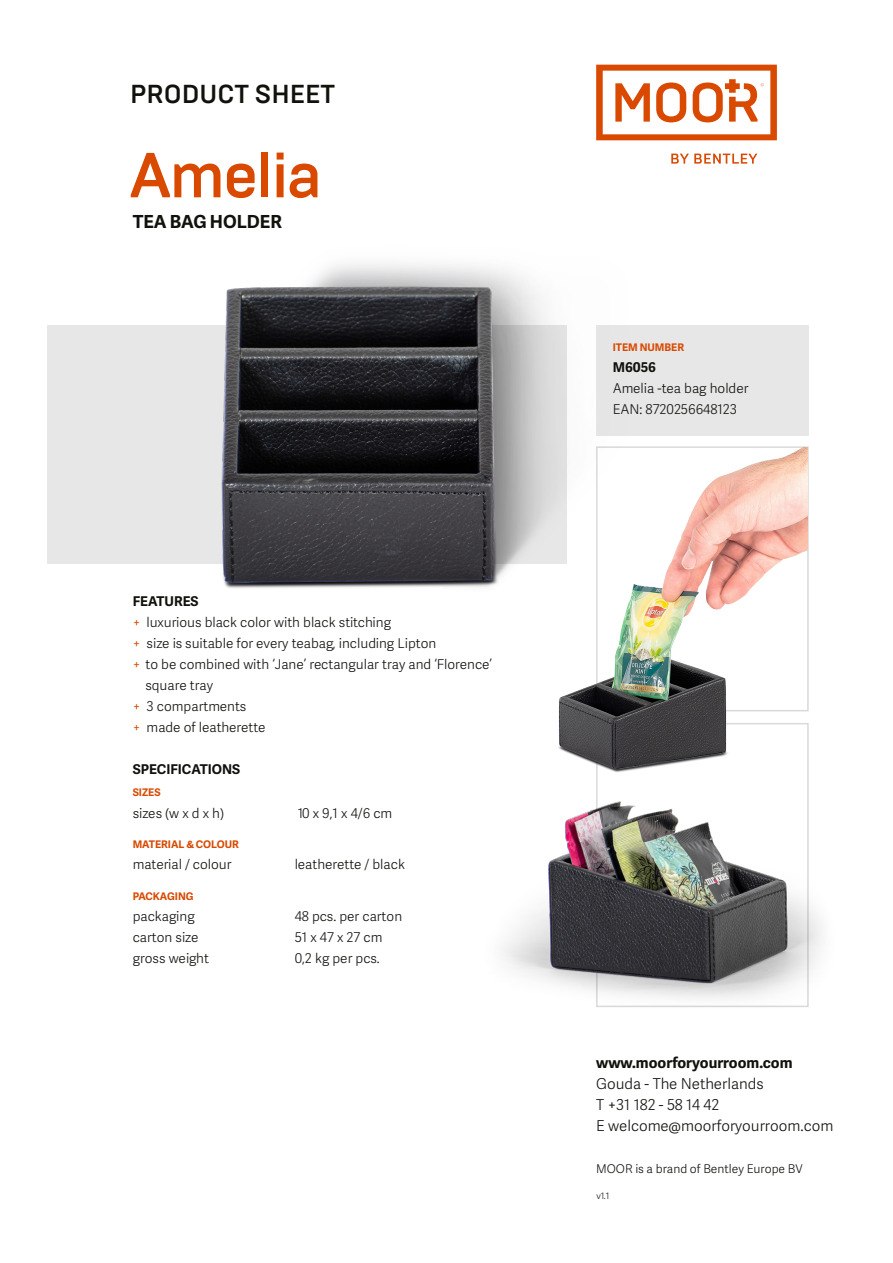
<style>
.page{position:relative;width:893px;height:1263px;background:#fff}
.page>*{position:absolute;margin:0;border:0;box-sizing:border-box;transform-origin:0 0}
.t1{font:500 63.45px "Brutal Type";letter-spacing:-.03em;color:#d94900}
.t2{font:500 25.95px "Brutal Type";color:#12120d}
.t3{font:700 18px "Adelle Sans";color:#12120d}
.t4{font:300 15px "Adelle Sans";color:#12120d}
.t5{font:700 15px "Adelle Sans";color:#12120d}
.kopje_groepen_-_01{font:300 13.5px "Adelle Sans";color:#12120d}
.t6{font:700 13.5px "Adelle Sans";color:#12120d}
.t7{font:300 12px "Adelle Sans";color:#12120d}
.kopje_groepen{font:700 10.5px "Adelle Sans";color:#d94900}
.kopje_groepen_-_01-2{font:700 10.5px "Adelle Sans";color:#d94900}
.t8{font:300 9px "Adelle Sans";color:#12120d}
.s1{color:#d94900}
</style>
<div class="page">
<svg style="left:671px;top:154px;width:86px;height:10px"></svg>
<svg style="left:596px;top:65px;width:181px;height:75px"></svg>
<div style="left:596px;top:325px;width:213px;height:110px;background:#e7e7e7"></div>
<div style="left:47px;top:325px;width:519px;height:238px;background:#e7e7e7"></div>
<img style="left:502px;top:755px;width:320px;height:252px">
<img style="left:507px;top:448px;width:300px;height:348px">
<img style="left:193px;top:263px;width:468px;height:368px">
<p class="t2" style="left:130px;top:78px;width:207px">PRODUCT SHEET</p>
<p class="t1" style="left:129px;top:137px;width:194px">Amelia</p>
<p class="t3" style="left:133px;top:209px;width:151px">TEA BAG HOLDER</p>
<p class="t6" style="left:133px;top:591px;width:67px">FEATURES</p>
<p class="kopje_groepen_-_01" style="left:133px;top:614px;width:260px"><span class="s1">+</span> luxurious black color with black stitching</p>
<p class="kopje_groepen_-_01" style="left:133px;top:635px;width:305px"><span class="s1">+</span> size is suitable for every teabag, including Lipton</p>
<p class="kopje_groepen_-_01" style="left:133px;top:656px;width:361px"><span class="s1">+</span> to be combined with ‘Jane’ rectangular tray and ‘Florence’</p>
<p class="kopje_groepen_-_01" style="left:145px;top:677px;width:69px">square tray</p>
<p class="kopje_groepen_-_01" style="left:133px;top:698px;width:115px"><span class="s1">+</span> 3 compartments</p>
<p class="kopje_groepen_-_01" style="left:133px;top:719px;width:134px"><span class="s1">+</span> made of leatherette</p>
<p class="t6" style="left:133px;top:759px;width:109px">SPECIFICATIONS</p>
<p class="kopje_groepen_-_01-2" style="left:133px;top:784px;width:29px">SIZES</p>
<p class="kopje_groepen_-_01" style="left:133px;top:805px;width:93px">sizes (w x d x h)</p>
<p class="kopje_groepen_-_01" style="left:298px;top:805px;width:96px">10 x 9,1 x 4/6 cm</p>
<p class="kopje_groepen" style="left:133px;top:837px;width:108px">MATERIAL &amp; COLOUR</p>
<p class="kopje_groepen_-_01" style="left:133px;top:857px;width:100px">material / colour</p>
<p class="kopje_groepen_-_01" style="left:295px;top:857px;width:112px">leatherette / black</p>
<p class="kopje_groepen" style="left:133px;top:888px;width:62px">PACKAGING</p>
<p class="kopje_groepen_-_01" style="left:133px;top:908px;width:64px">packaging</p>
<p class="kopje_groepen_-_01" style="left:295px;top:908px;width:109px">48 pcs. per carton</p>
<p class="kopje_groepen_-_01" style="left:133px;top:929px;width:67px">carton size</p>
<p class="kopje_groepen_-_01" style="left:295px;top:929px;width:89px">51 x 47 x 27 cm</p>
<p class="kopje_groepen_-_01" style="left:133px;top:950px;width:78px">gross weight</p>
<p class="kopje_groepen_-_01" style="left:295px;top:950px;width:87px">0,2 kg per pcs.</p>
<p class="kopje_groepen" style="left:613px;top:339px;width:73px">ITEM NUMBER</p>
<p class="t6" style="left:613px;top:357px;width:45px">M6056</p>
<p class="kopje_groepen_-_01" style="left:613px;top:380px;width:137px">Amelia -tea bag holder</p>
<p class="kopje_groepen_-_01" style="left:613px;top:401px;width:126px">EAN: 8720256648123</p>
<p class="t5" style="left:596px;top:1052px;width:198px">www.moorforyourroom.com</p>
<p class="t4" style="left:596px;top:1075px;width:169px">Gouda - The Netherlands</p>
<p class="t4" style="left:596px;top:1096px;width:125px">T +31 182 - 58 14 42</p>
<p class="t4" style="left:596px;top:1117px;width:239px">E welcome@moorforyourroom.com</p>
<p class="t7" style="left:596px;top:1162px;width:208px">MOOR is a brand of Bentley Europe BV</p>
<p class="t8" style="left:596px;top:1191px;width:14px">v1.1</p>
</div>
